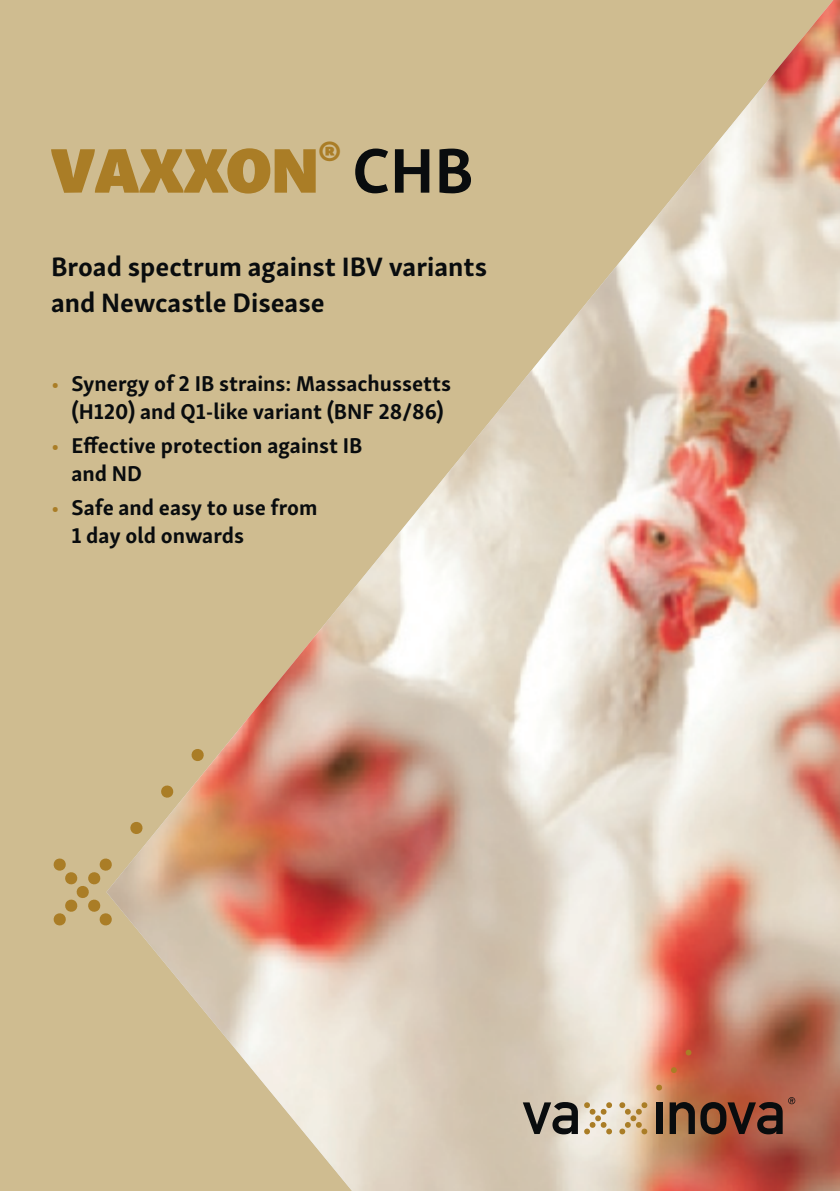
<style>
.page{position:relative;width:840px;height:1191px;background:#fff}
.page>*{position:absolute;margin:0;border:0;box-sizing:border-box;transform-origin:0 0}
.t1{font:64.8px "Skolar Sans Latn Bl";color:#aa7d26}
.t2{font:700 27.4px/36px "Skolar Sans";color:#090c0e}
.t3{font:700 22px/28px "Skolar Sans";color:#090c0e}
.s1{font-family:"Skolar Sans";font-weight:700;color:#090c0e}
.s2{color:#aa7d26}
</style>
<div class="page">
<div style="left:0;top:0;width:839px;height:1191px;background:#cfbc90"></div>
<img style="left:112px;top:0;width:727px;height:1191px">
<svg style="left:129px;top:821px;width:14px;height:13px"></svg>
<svg style="left:160px;top:784px;width:14px;height:14px"></svg>
<svg style="left:53px;top:858px;width:59px;height:68px"></svg>
<svg style="left:191px;top:748px;width:13px;height:14px"></svg>
<svg style="left:655px;top:1084px;width:7px;height:6px"></svg>
<svg style="left:670px;top:1066px;width:6px;height:7px"></svg>
<svg style="left:618px;top:1102px;width:29px;height:32px"></svg>
<svg style="left:583px;top:1102px;width:29px;height:32px"></svg>
<svg style="left:685px;top:1049px;width:6px;height:6px"></svg>
<svg style="left:522px;top:1102px;width:55px;height:32px;background:#726d63"></svg>
<div style="left:655px;top:1102px;width:7px;height:32px;background:#090c0e"></div>
<svg style="left:669px;top:1102px;width:25px;height:32px"></svg>
<svg style="left:700px;top:1097px;width:94px;height:37px;background:#713e2d"></svg>
<h1 class="t1" style="left:51px;top:112px;width:424px">VAXXON<sup>®</sup> <span class="s1">CHB</span></h1>
<p class="t2" style="left:51px;top:246px;width:437px">Broad spectrum against IBV variants and Newcastle Disease</p>
<p class="t3" style="left:71px;top:367px;width:381px;text-indent:-20px"><span class="s2">•</span> Synergy of 2 IB strains: Massachussetts (H120) and Q1-like variant (BNF 28/86)</p>
<p class="t3" style="left:71px;top:429px;width:292px;text-indent:-20px"><span class="s2">•</span> Effective protection against IB and ND</p>
<p class="t3" style="left:71px;top:491px;width:247px;text-indent:-20px"><span class="s2">•</span> Safe and easy to use from<br>1 day old onwards</p>
</div>
